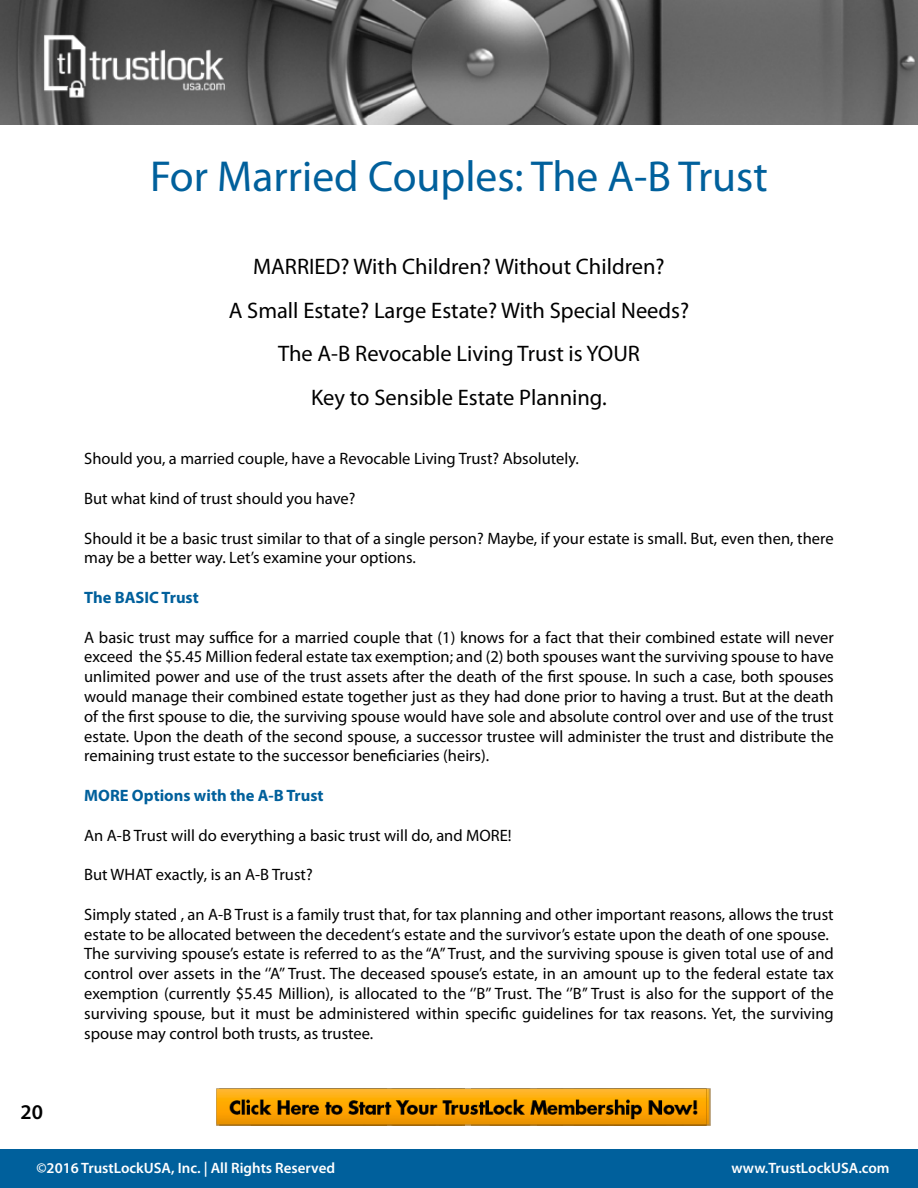
<style>
.page{position:relative;width:918px;height:1188px;background:#fff}
.page>*{position:absolute;margin:0;border:0;box-sizing:border-box;transform-origin:0 0}
.t1{font:43.5px "Myriad Pro";color:#00609c}
.t2{font:22.5px/43.5px "Myriad Pro";color:#000;text-align:center}
.t3{font:600 21px "Myriad Pro";color:#000}
.t4{font:16.5px/19.8px "Myriad Pro";color:#000}
.t5{font:700 16.5px "Myriad Pro";color:#00609c}
.t6{font:600 15px "Myriad Pro";color:#fff}
</style>
<div class="page">
<div style="left:0;top:1150px;width:918px;height:38px;background:#00609c"></div>
<img style="left:0;top:0;width:918px;height:124px">
<img style="left:44px;top:33px;width:182px;height:67px">
<img style="left:216px;top:1088px;width:495px;height:38px">
<h1 class="t1" style="left:150px;top:150px;width:619px">For Married Couples: The A-B Trust</h1>
<h2 class="t2" style="left:229px;top:245px;width:462px">MARRIED? With Children? Without Children?<br>A Small Estate? Large Estate? With Special Needs?<br>The A-B Revocable Living Trust is YOUR<br>Key to Sensible Estate Planning.</h2>
<p class="t3" style="left:21px;top:1099px;width:24px">20</p>
<p class="t4" style="left:84px;top:449px;width:496px">Should you, a married couple, have a Revocable Living Trust? Absolutely.</p>
<p class="t4" style="left:84px;top:488px;width:273px">But what kind of trust should you have?</p>
<p class="t4" style="left:84px;top:528px;width:751px">Should it be a basic trust similar to that of a single person? Maybe, if your estate is small. But, even then, there may be a better way. Let’s examine your options.</p>
<p class="t5" style="left:84px;top:587px;width:116px">The BASIC Trust</p>
<p class="t4" style="left:84px;top:627px;width:751px;text-align:justify">A basic trust may suffice for a married couple that (1) knows for a fact that their combined estate will never exceed the $5.45 Million federal estate tax exemption; and (2) both spouses want the surviving spouse to have unlimited power and use of the trust assets after the death of the first spouse. In such a case, both spouses would manage their combined estate together just as they had done prior to having a trust. But at the death of the first spouse to die, the surviving spouse would have sole and absolute control over and use of the trust estate. Upon the death of the second spouse, a successor trustee will administer the trust and distribute the remaining trust estate to the successor beneficiaries (heirs).</p>
<p class="t5" style="left:84px;top:785px;width:241px">MORE Options with the A-B Trust</p>
<p class="t4" style="left:84px;top:825px;width:429px">An A-B Trust will do everything a basic trust will do, and MORE!</p>
<p class="t4" style="left:84px;top:864px;width:230px">But WHAT exactly, is an A-B Trust?</p>
<p class="t4" style="left:84px;top:904px;width:751px">Simply stated , an A-B Trust is a family trust that, for tax planning and other important reasons, allows the trust estate to be allocated between the decedent‘s estate and the survivor’s estate upon the death of one spouse.<br>The surviving spouse’s estate is referred to as the “A” Trust, and the surviving spouse is given total use of and control over assets in the ‘’A’’ Trust. The deceased spouse’s estate, in an amount up to the federal estate tax exemption (currently $5.45 Million), is allocated to the ‘’B’’ Trust. The ‘’B’’ Trust is also for the support of the surviving spouse, but it must be administered within specific guidelines for tax reasons. Yet, the surviving spouse may control both trusts, as trustee.</p>
<p class="t6" style="left:36px;top:1158px;width:300px">©2016 TrustLockUSA, Inc. | All Rights Reserved</p>
<p class="t6" style="left:731px;top:1158px;width:160px">www.TrustLockUSA.com</p>
</div>
